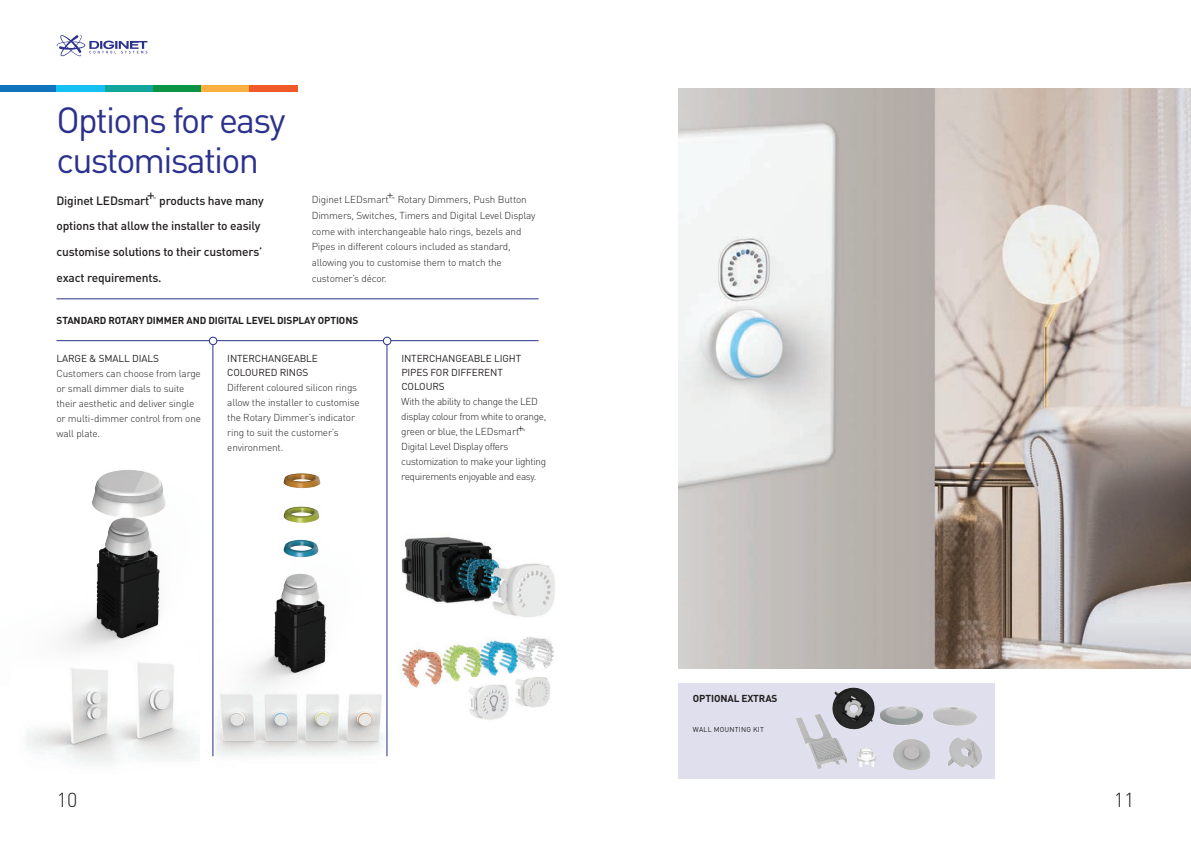
<style>
.page{position:relative;width:1191px;height:842px;background:#fff}
.page>*{position:absolute;margin:0;border:0;box-sizing:border-box;transform-origin:0 0}
.t1{font:36px/40px "DIN Pro";letter-spacing:-.05em;color:#2b318d}
.t2{font:300 20px "DIN Pro";color:#231f20}
.t3{font:500 12px/25.8px "DIN Pro";letter-spacing:-.015em;color:#231f20}
.t4{font:300 10px/15px "DIN Pro";letter-spacing:-.015em;color:#231f20}
.t5{font:300 10px/15px "DIN Pro";letter-spacing:-.035em;color:#231f20}
.t6{font:10px/14px "DIN Pro";letter-spacing:-.01em;color:#231f20}
.t7{font:700 10px "DIN Pro";letter-spacing:-.01em;color:#231f20}
.t8{font:7px "DIN Pro";letter-spacing:.03em;color:#231f20}
.t9{font:300 4.2px "DIN Pro";color:#231f20}
.t10{font:300 4px "DIN Pro";color:#231f20}
</style>
<div class="page">
<svg style="left:57px;top:35px;width:90px;height:21px"></svg>
<div style="left:0;top:85px;width:57px;height:6px;background:#1074bc"></div>
<div style="left:57px;top:85px;width:48px;height:6px;background:#15c0f2"></div>
<div style="left:105px;top:85px;width:48px;height:6px;background:#12a79d"></div>
<div style="left:153px;top:85px;width:48px;height:6px;background:#0d9344"></div>
<div style="left:201px;top:85px;width:48px;height:6px;background:#fbb03f"></div>
<div style="left:249px;top:85px;width:49px;height:6px;background:#f15929"></div>
<img style="left:62px;top:470px;width:104px;height:174px">
<hr style="left:56px;top:340px;width:482px;height:1px;background:#2b318d">
<hr style="left:56px;top:299px;width:482px;height:1px;background:#2b318d">
<img style="left:80px;top:639px;width:120px;height:121px">
<img style="left:27px;top:644px;width:108px;height:121px">
<img style="left:212px;top:712px;width:176px;height:45px">
<img style="left:212px;top:455px;width:175px;height:257px">
<hr style="left:213px;top:340px;width:1px;height:416px;background:#2b318d">
<div style="left:209px;top:337px;width:8px;height:8px;background:#fff;border-radius:50%"></div>
<div style="left:209px;top:337px;width:8px;height:8px;border:1px solid #2b318d;border-radius:50%"></div>
<hr style="left:387px;top:340px;width:1px;height:416px;background:#2b318d">
<div style="left:383px;top:337px;width:8px;height:8px;background:#fff;border-radius:50%"></div>
<div style="left:383px;top:337px;width:8px;height:8px;border:1px solid #2b318d;border-radius:50%"></div>
<div style="left:678px;top:683px;width:317px;height:96px;background:#dfdfee"></div>
<img style="left:678px;top:88px;width:513px;height:581px">
<img style="left:401px;top:537px;width:154px;height:80px">
<img style="left:399px;top:637px;width:155px;height:51px">
<img style="left:463px;top:678px;width:89px;height:42px">
<img style="left:796px;top:688px;width:181px;height:81px">
<h1 class="t1" style="left:56px;top:99px;width:230px">Options for easy customisation</h1>
<p class="t3" style="left:56px;top:187px;width:209px">Diginet LEDsmart<sup>+</sup> products have many</p>
<p class="t4" style="left:312px;top:192px;width:216px">Diginet LEDsmart<sup>+</sup> Rotary Dimmers, Push Button</p>
<p class="t10" style="left:391px;top:196px;width:5px">™</p>
<p class="t4" style="left:312px;top:207px;width:225px;line-height:15.8px">Dimmers, Switches, Timers and Digital Level Display come with interchangeable halo rings, bezels and Pipes in different colours included as standard, allowing you to customise them to match the customer’s décor.</p>
<p class="t7" style="left:57px;top:313px;width:303px">STANDARD ROTARY DIMMER AND DIGITAL LEVEL DISPLAY OPTIONS</p>
<p class="t6" style="left:227px;top:351px;width:92px">INTERCHANGEABLE<br>COLOURED RINGS</p>
<p class="t4" style="left:227px;top:380px;width:134px">Different coloured silicon rings allow the installer to customise the Rotary Dimmer’s indicator ring to suit the customer’s environment.</p>
<p class="t9" style="left:153px;top:196px;width:5px">™</p>
<p class="t3" style="left:56px;top:213px;width:207px">options that allow the installer to easily customise solutions to their customers’ exact requirements.</p>
<p class="t6" style="left:57px;top:351px;width:104px">LARGE &amp; SMALL DIALS</p>
<p class="t4" style="left:56px;top:366px;width:146px">Customers can choose from large or small dimmer dials to suite their aesthetic and deliver single or multi-dimmer control from one wall plate.</p>
<p class="t6" style="left:401px;top:351px;width:121px">INTERCHANGEABLE LIGHT<br>PIPES FOR DIFFERENT<br>COLOURS</p>
<p class="t5" style="left:401px;top:394px;width:146px">With the ability to change the LED display colour from white to orange, green or blue, the LEDsmart<sup>+</sup></p>
<p class="t10" style="left:522px;top:428px;width:5px">™</p>
<p class="t5" style="left:401px;top:439px;width:146px">Digital Level Display offers customization to make your lighting requirements enjoyable and easy.</p>
<p class="t7" style="left:693px;top:692px;width:86px">OPTIONAL EXTRAS</p>
<p class="t8" style="left:693px;top:724px;width:72px">WALL MOUNTING KIT</p>
<h2 class="t2" style="left:57px;top:786px;width:22px">10</h2>
<h2 class="t2" style="left:1113px;top:786px;width:22px">11</h2>
</div>
